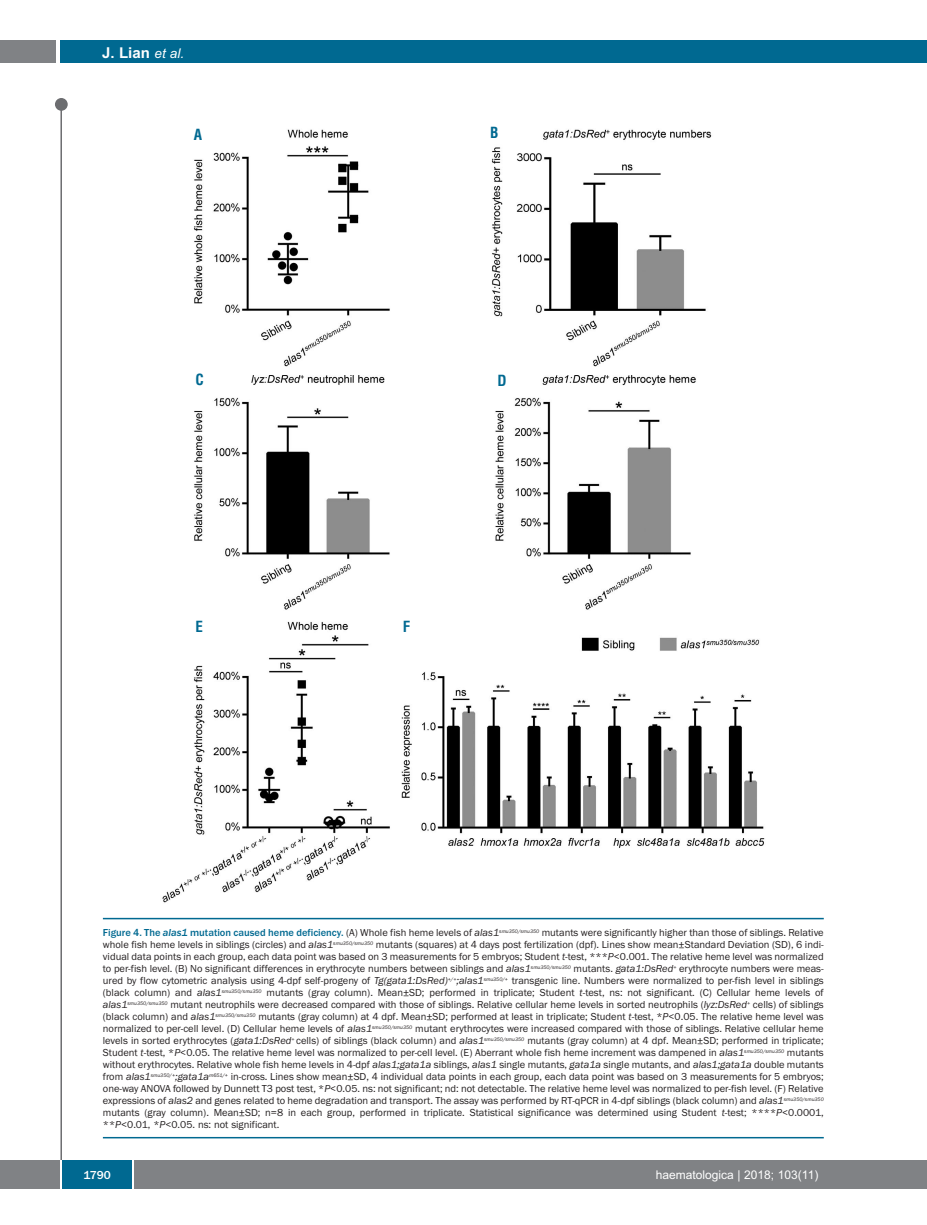
<style>
.page{position:relative;width:927px;height:1225px;background:#fff}
.page>*{position:absolute;margin:0;border:0;box-sizing:border-box;transform-origin:0 0}
.t1{font:700 15px "Arial";color:#fff}
.t2{font:700 condensed 15px "Helvetica";color:#006991}
.t3{font:12px "Arial";color:#fff}
.t4{font:500 12px "Franklin Gothic";color:#fff}
.t5{font:10.5px/12px "Franklin Gothic";color:#231f20;text-align:justify}
.s1{font-weight:400;font-style:italic;font-size:13.5px}
.s2{font-weight:500;color:#006991}
.s3{font-weight:500;font-style:italic;color:#006991}
.s4{font-style:italic}
</style>
<div class="page">
<div style="left:911px;top:40px;width:16px;height:22px;background:#006991"></div>
<div style="left:910px;top:1160px;width:17px;height:28px;background:#808285"></div>
<div style="left:55px;top:98px;width:13px;height:13px;background:#6c6d70;border-radius:50%"></div>
<hr style="left:60px;top:101px;width:2px;height:1061px;background:#6c6d70">
<div style="left:60px;top:40px;width:852px;height:22px;background:#006991"></div>
<div style="left:0;top:40px;width:56px;height:22px;background:#808285"></div>
<div style="left:0;top:1160px;width:911px;height:28px;background:#808285"></div>
<div style="left:62px;top:1160px;width:71px;height:28px;background:#006991"></div>
<hr style="left:60px;top:1160px;width:2px;height:28px;background:#fff">
<svg style="left:133px;top:1160px;width:1px;height:28px"></svg>
<hr style="left:103px;top:918px;width:721px;height:1px;background:#006991">
<hr style="left:103px;top:1137px;width:721px;height:1px;background:#006991">
<img style="left:162px;top:129px;width:603px;height:774px">
<h1 class="t1" style="left:102px;top:44px;width:84px">J. Lian <span class="s1">et al.</span></h1>
<h1 class="t2" style="left:194px;top:126px;width:10px">A</h1>
<h1 class="t2" style="left:490px;top:124px;width:10px">B</h1>
<h1 class="t2" style="left:196px;top:371px;width:10px">C</h1>
<h1 class="t2" style="left:497px;top:372px;width:11px">D</h1>
<h1 class="t2" style="left:195px;top:618px;width:9px">E</h1>
<h1 class="t2" style="left:403px;top:617px;width:9px">F</h1>
<p class="t5" style="left:103px;top:926px;width:722px"><span class="s2">Figure 4. The</span> <span class="s3">alas1</span> <span class="s2">mutation caused heme deficiency.</span> (A) Whole fish heme levels of <span class="s4">alas1</span><sup>smu350/smu350</sup> mutants were significantly higher than those of siblings. Relative whole fish heme levels in siblings (circles) and <span class="s4">alas1</span><sup>smu350/smu350</sup> mutants (squares) at 4 days post fertilization (dpf). Lines show mean±Standard Deviation (SD), 6 indi&shy;vidual data points in each group, each data point was based on 3 measurements for 5 embryos; Student <span class="s4">t</span>-test, ***<span class="s4">P</span>&lt;0.001. The relative heme level was normalized to per-fish level. (B) No significant differences in erythrocyte numbers between siblings and <span class="s4">alas1</span><sup>smu350/smu350</sup> mutants. <span class="s4">gata1:DsRed</span><sup>+</sup> erythrocyte numbers were meas&shy;ured by flow cytometric analysis using 4-dpf self-progeny of <span class="s4">Tg(gata1:DsRed)</span><sup>+/+</sup><span class="s4">;alas1</span><sup>smu350/+</sup> transgenic line. Numbers were normalized to per-fish level in siblings (black column) and <span class="s4">alas1</span><sup>smu350/smu350</sup> mutants (gray column). Mean±SD; performed in triplicate; Student <span class="s4">t</span>-test, ns: not significant. (C) Cellular heme levels of <span class="s4">alas1</span><sup>smu350/smu350</sup> mutant neutrophils were decreased compared with those of siblings. Relative cellular heme levels in sorted neutrophils (<span class="s4">lyz:DsRed</span><sup>+</sup> cells) of siblings (black column) and <span class="s4">alas1</span><sup>smu350/smu350</sup> mutants (gray column) at 4 dpf. Mean±SD; performed at least in triplicate; Student <span class="s4">t</span>-test, *<span class="s4">P</span>&lt;0.05. The relative heme level was normalized to per-cell level. (D) Cellular heme levels of <span class="s4">alas1</span><sup>smu350/smu350</sup> mutant erythrocytes were increased compared with those of siblings. Relative cellular heme levels in sorted erythrocytes (<span class="s4">gata1:DsRed</span><sup>+</sup> cells) of siblings (black column) and <span class="s4">alas1</span><sup>smu350/smu350</sup> mutants (gray column) at 4 dpf. Mean±SD; performed in triplicate; Student <span class="s4">t</span>-test, *<span class="s4">P</span>&lt;0.05. The relative heme level was normalized to per-cell level. (E) Aberrant whole fish heme increment was dampened in <span class="s4">alas1</span><sup>smu350/smu350</sup> mutants without erythrocytes. Relative whole fish heme levels in 4-dpf <span class="s4">alas1;gata1a</span> siblings, <span class="s4">alas1</span> single mutants, <span class="s4">gata1a</span> single mutants, and <span class="s4">alas1;gata1a</span> double mutants from <span class="s4">alas1</span><sup>smu350/+</sup><span class="s4">;gata1a</span><sup>m651/+</sup> in-cross. Lines show mean±SD, 4 individual data points in each group, each data point was based on 3 measurements for 5 embryos; one-way ANOVA followed by Dunnett T3 post test, *<span class="s4">P</span>&lt;0.05. ns: not significant; nd: not detectable. The relative heme level was normalized to per-fish level. (F) Relative expressions of <span class="s4">alas2</span> and genes related to heme degradation and transport. The assay was performed by RT-qPCR in 4-dpf siblings (black column) and <span class="s4">alas1</span><sup>smu350/smu350 </sup>mutants (gray column). Mean±SD; n=8 in each group, performed in triplicate. Statistical significance was determined using Student <span class="s4">t</span>-test; ****<span class="s4">P</span>&lt;0.0001, **<span class="s4">P</span>&lt;0.01, *<span class="s4">P</span>&lt;0.05. ns: not significant.</p>
<p class="t4" style="left:84px;top:1167px;width:29px">1790</p>
<p class="t3" style="left:656px;top:1167px;width:164px">haematologica | 2018; 103(11)</p>
</div>
